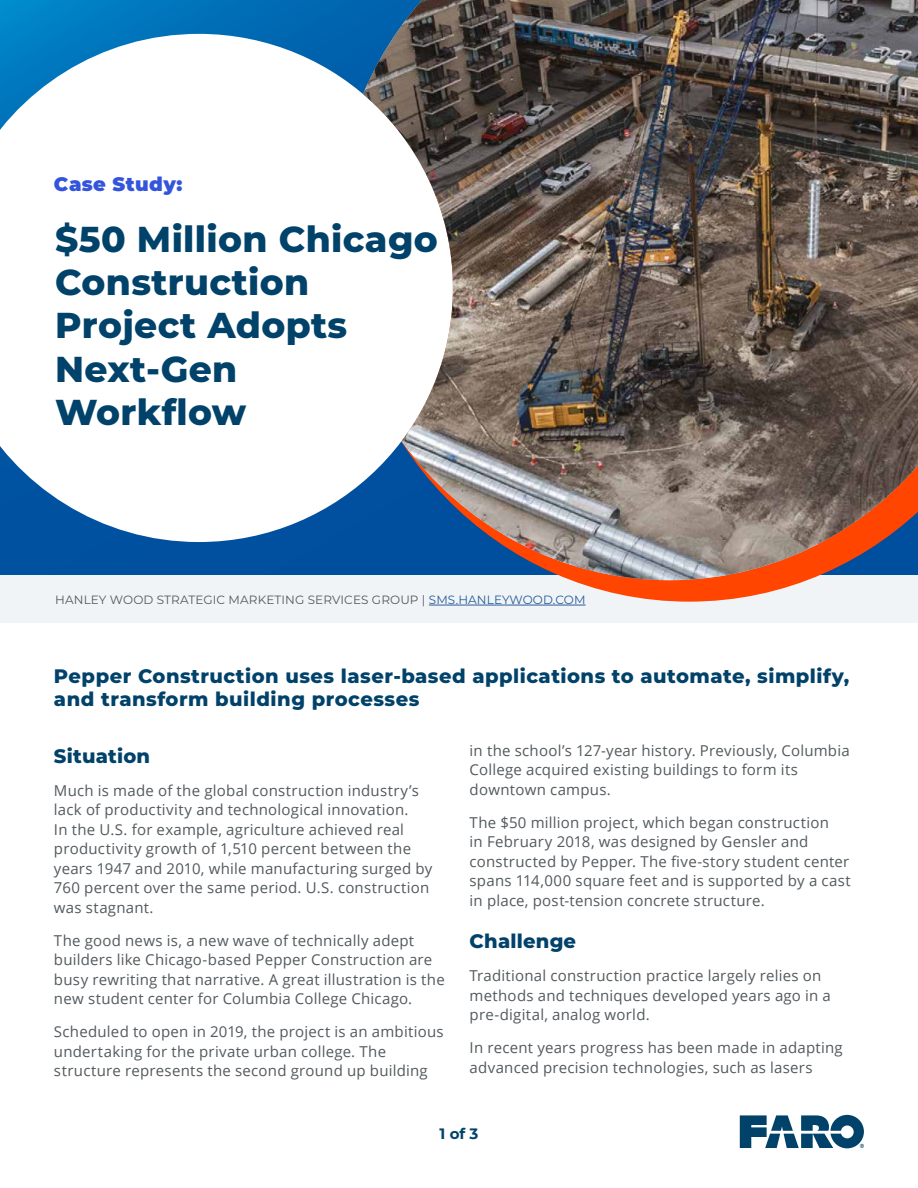
<style>
.page{position:relative;width:918px;height:1188px;background:#fff}
.page>*{position:absolute;margin:0;border:0;box-sizing:border-box;transform-origin:0 0}
.t1{font:800 36px/43.2px "Montserrat";letter-spacing:.01em;color:#01426a}
.t2{font:800 19.5px/22.5px "Montserrat";letter-spacing:.025em;color:#01426a}
.t3{font:900 19.5px "Montserrat";letter-spacing:.02em;color:#3455db}
.t4{font:15px/19.5px "Open Sans";letter-spacing:.015em;color:#52595d}
.t5{font:700 15px "Montserrat";color:#01426a}
.t6{font:12px "Montserrat";letter-spacing:.01em;color:#52595d}
.s1{color:#275b9b}
</style>
<div class="page">
<div style="left:0;top:574px;width:918px;height:48px;background:#f1f4f6"></div>
<svg style="left:0;top:0;width:345px;height:574px;background:#0063ae"></svg>
<svg style="left:345px;top:0;width:463px;height:602px"></svg>
<svg style="left:0;top:34px;width:363px;height:508px"></svg>
<img style="left:363px;top:0;width:555px;height:580px">
<svg style="left:740px;top:1115px;width:124px;height:33px"></svg>
<hr style="left:429px;top:605px;width:157px;height:1px;background:#275b9b">
<h2 class="t3" style="left:54px;top:169px;width:130px">Case Study:</h2>
<h1 class="t1" style="left:55px;top:216px;width:384px">$50 Million Chicago<br>Construction<br>Project Adopts<br>Next-Gen<br>Workflow</h1>
<p class="t6" style="left:55px;top:591px;width:532px">HANLEY WOOD STRATEGIC MARKETING SERVICES GROUP | <span class="s1">SMS.HANLEYWOOD.COM</span></p>
<h2 class="t2" style="left:54px;top:664px;width:797px">Pepper Construction uses laser-based applications to automate, simplify, and transform building processes</h2>
<p class="t4" style="left:470px;top:740px;width:382px">in the school’s 127-year history. Previously, Columbia<br>College acquired existing buildings to form its downtown campus.</p>
<p class="t4" style="left:470px;top:812px;width:383px">The $50 million project, which began construction<br>in February 2018, was designed by Gensler and constructed by Pepper. The five-story student center spans 114,000 square feet and is supported by a cast in place, post-tension concrete structure.</p>
<h2 class="t2" style="left:470px;top:929px;width:108px">Challenge</h2>
<p class="t4" style="left:470px;top:966px;width:363px">Traditional construction practice largely relies on methods and techniques developed years ago in a pre-digital, analog world.</p>
<p class="t4" style="left:470px;top:1038px;width:375px">In recent years progress has been made in adapting advanced precision technologies, such as lasers</p>
<h2 class="t2" style="left:54px;top:744px;width:98px">Situation</h2>
<p class="t4" style="left:54px;top:780px;width:380px">Much is made of the global construction industry’s lack of productivity and technological innovation.<br>In the U.S. for example, agriculture achieved real productivity growth of 1,510 percent between the years 1947 and 2010, while manufacturing surged by 760 percent over the same period. U.S. construction was stagnant.</p>
<p class="t4" style="left:54px;top:930px;width:392px">The good news is, a new wave of technically adept builders like Chicago-based Pepper Construction are busy rewriting that narrative. A great illustration is the new student center for Columbia College Chicago.</p>
<p class="t4" style="left:54px;top:1022px;width:391px">Scheduled to open in 2019, the project is an ambitious undertaking for the private urban college. The structure represents the second ground up building</p>
<p class="t5" style="left:440px;top:1123px;width:40px">1 of 3</p>
</div>
